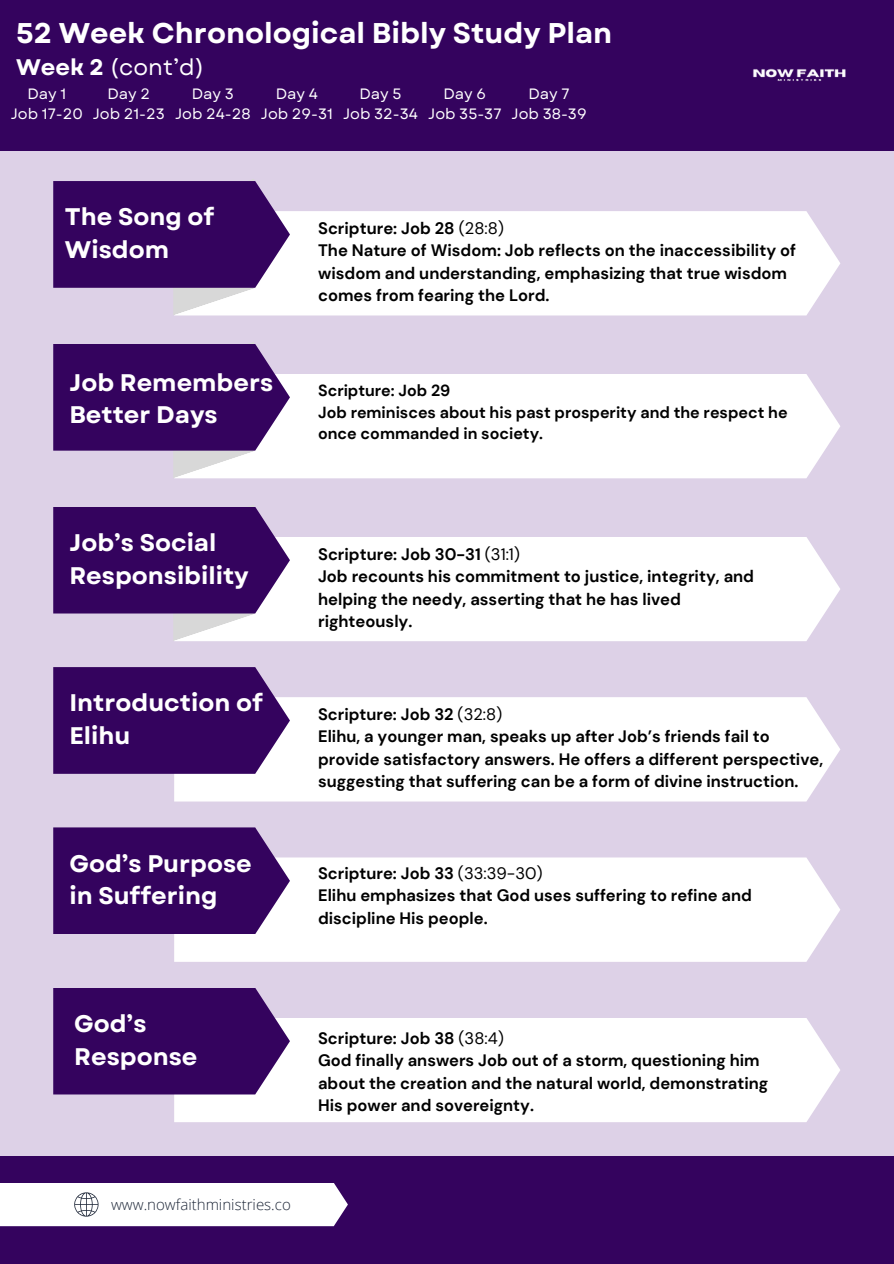
<style>
.page{position:relative;width:894px;height:1264px;background:#fff}
.page>*{position:absolute;margin:0;border:0;box-sizing:border-box;transform-origin:0 0}
.t1{font:700 28.5px "Garet";color:#fff}
.t2{font:700 24px/32.7px "Garet";color:#fff}
.t3{font:22.5px "Garet";color:#fff}
.t4{font:700 16.5px/22.5px "DM Sans";color:#000}
.t5{font:700 16.05px/21.3px "DM Sans";color:#000}
.t6{font:15px "Garet";color:#fff}
.t7{font:300 15px "Open Sans";color:#1f2839}
.s1{font-weight:700}
.s2{font-weight:400}
</style>
<div class="page">
<div style="left:0;top:0;width:893px;height:1263px;background:#ddd1e7"></div>
<div style="left:290px;top:211px;width:550px;height:104px;background:#fff"></div>
<svg style="left:53px;top:179px;width:237px;height:136px"></svg>
<div style="left:290px;top:374px;width:550px;height:104px;background:#fff"></div>
<svg style="left:53px;top:342px;width:237px;height:136px"></svg>
<div style="left:290px;top:537px;width:550px;height:104px;background:#fff"></div>
<svg style="left:53px;top:505px;width:237px;height:136px"></svg>
<div style="left:0;top:0;width:893px;height:150px;background:#34035e"></div>
<div style="left:0;top:1156px;width:893px;height:107px;background:#34035e"></div>
<div style="left:0;top:1183px;width:348px;height:43px;background:#fff"></div>
<div style="left:174px;top:697px;width:666px;height:104px;background:#fff"></div>
<svg style="left:53px;top:667px;width:237px;height:106px;background:#411368"></svg>
<div style="left:174px;top:857px;width:666px;height:104px;background:#fff"></div>
<svg style="left:53px;top:827px;width:237px;height:107px;background:#421469"></svg>
<div style="left:174px;top:1018px;width:666px;height:104px;background:#fff"></div>
<svg style="left:53px;top:988px;width:237px;height:106px;background:#411368"></svg>
<img style="left:753px;top:68px;width:93px;height:13px">
<p class="t1" style="left:16px;top:12px;width:597px">52 Week Chronological Bibly Study Plan</p>
<p class="t3" style="left:16px;top:51px;width:190px"><span class="s1">Week 2</span> (cont’d)</p>
<p class="t6" style="left:27px;top:83px;width:40px">Day 1</p>
<p class="t6" style="left:11px;top:103px;width:74px">Job 17-20</p>
<p class="t6" style="left:107px;top:83px;width:44px">Day 2</p>
<h2 class="t6" style="left:93px;top:103px;width:74px">Job 21-23</h2>
<p class="t6" style="left:192px;top:83px;width:44px">Day 3</p>
<p class="t6" style="left:175px;top:103px;width:77px">Job 24-28</p>
<h2 class="t6" style="left:276px;top:83px;width:44px">Day 4</h2>
<h4 class="t6" style="left:261px;top:103px;width:74px">Job 29-31</h4>
<h2 class="t6" style="left:359px;top:83px;width:43px">Day 5</h2>
<p class="t6" style="left:343px;top:103px;width:76px">Job 32-34</p>
<p class="t6" style="left:443px;top:83px;width:44px">Day 6</p>
<h2 class="t6" style="left:428px;top:103px;width:75px">Job 35-37</h2>
<p class="t6" style="left:528px;top:83px;width:43px">Day 7</p>
<p class="t6" style="left:511px;top:103px;width:76px">Job 38-39</p>
<p class="t2" style="left:65px;top:201px;width:151px">The Song of<br>Wisdom</p>
<h3 class="t4" style="left:318px;top:217px;width:187px">Scripture: Job 28 <span class="s2">(28:8)</span></h3>
<p class="t4" style="left:318px;top:239px;width:479px">The Nature of Wisdom: Job reflects on the inaccessibility of wisdom and understanding, emphasizing that true wisdom comes from fearing the Lord.</p>
<p class="t2" style="left:69px;top:366px;width:205px">Job Remembers<br>Better Days</p>
<p class="t5" style="left:318px;top:380px;width:471px">Scripture: Job 29<br>Job reminisces about his past prosperity and the respect he once commanded in society.</p>
<p class="t2" style="left:69px;top:526px;width:181px">Job’s Social<br>Responsibility</p>
<p class="t2" style="left:69px;top:686px;width:195px">Introduction of<br>Elihu</p>
<p class="t2" style="left:69px;top:847px;width:184px">God’s Purpose in Suffering</p>
<p class="t4" style="left:318px;top:542px;width:203px">Scripture: Job 30-31 <span class="s2">(31:1)</span></p>
<p class="t4" style="left:318px;top:565px;width:437px">Job recounts his commitment to justice, integrity, and helping the needy, asserting that he has lived righteously.</p>
<p class="t4" style="left:318px;top:702px;width:186px">Scripture: Job 32 <span class="s2">(32:8)</span></p>
<h2 class="t4" style="left:318px;top:725px;width:506px">Elihu, a younger man, speaks up after Job’s friends fail to provide satisfactory answers. He offers a different perspective, suggesting that suffering can be a form of divine instruction.</h2>
<h2 class="t4" style="left:318px;top:861px;width:226px">Scripture: Job 33 <span class="s2">(33:39-30)</span></h2>
<p class="t4" style="left:318px;top:884px;width:435px">Elihu emphasizes that God uses suffering to refine and discipline His people.</p>
<p class="t2" style="left:74px;top:1007px;width:125px">God’s<br>Response</p>
<p class="t4" style="left:318px;top:1026px;width:187px">Scripture: Job 38 <span class="s2">(38:4)</span></p>
<p class="t4" style="left:318px;top:1049px;width:451px">God finally answers Job out of a storm, questioning him about the creation and the natural world, demonstrating<br>His power and sovereignty.</p>
<p class="t7" style="left:111px;top:1194px;width:181px">www.nowfaithministries.co</p>
</div>
